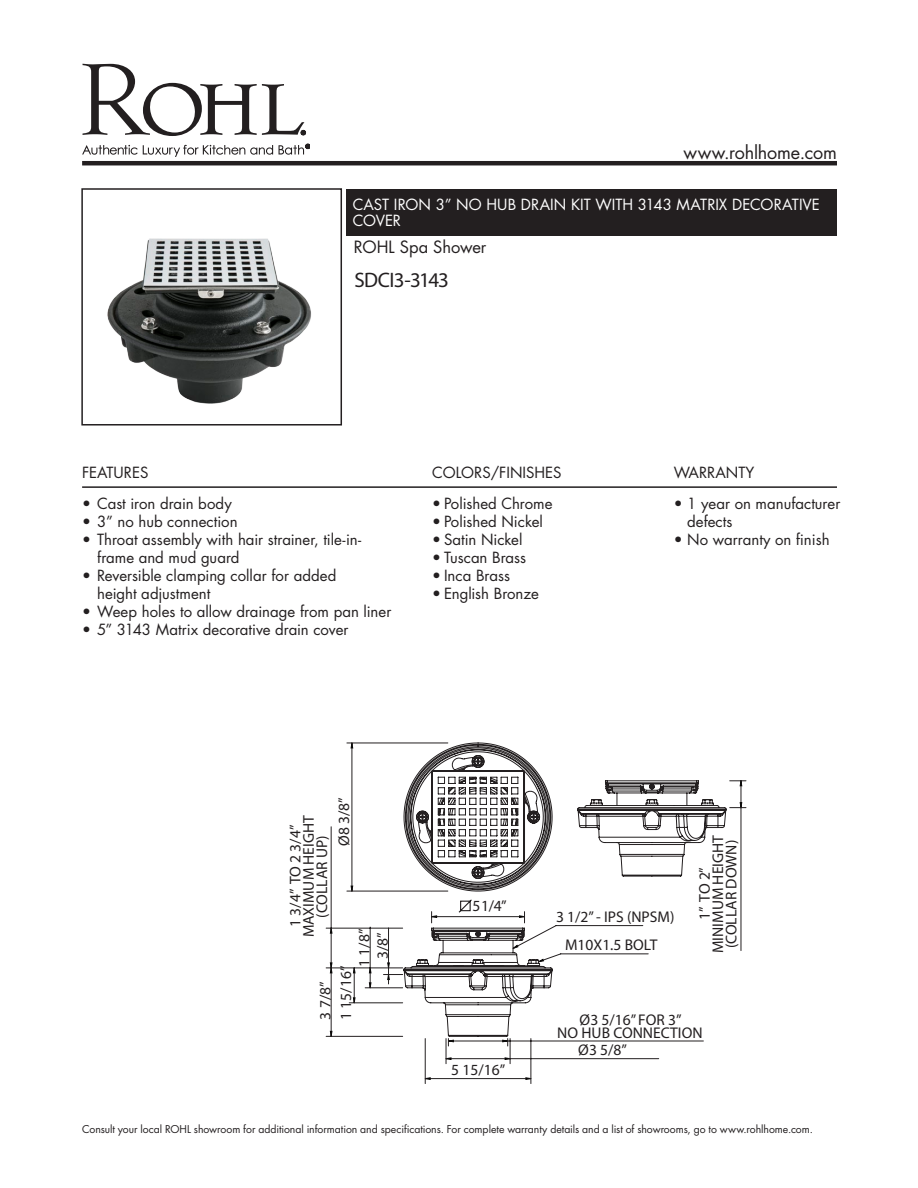
<style>
.page{position:relative;width:918px;height:1188px;background:#fff}
.page>*{position:absolute;margin:0;border:0;box-sizing:border-box;transform-origin:0 0}
.Product_Info_Nest{font:21px "Myriad Pro";letter-spacing:-.035em;color:#231f20}
.t1{font:18px "Futura";letter-spacing:-.005em;color:#231f20}
.t2{font:16.5px "Futura";color:#231f20}
.t3{font:15.6px/13.4px "Myriad Pro";color:#231f20;text-align:center}
.Product_Info_Nest-2{font:15px "Futura";color:#231f20}
.Suggested_Retail_Pri{font:15px "Futura";color:#231f20}
.Product_Title_Bar{font:15px/16.5px "Futura";color:#fff}
.t4{font:10.5px "Futura";letter-spacing:-.005em;color:#231f20}
</style>
<div class="page">
<svg style="left:82px;top:64px;width:224px;height:72px"></svg>
<svg style="left:82px;top:145px;width:191px;height:12px"></svg>
<svg style="left:279px;top:144px;width:31px;height:11px"></svg>
<hr style="left:82px;top:161px;width:755px;height:4px;background:#231f20">
<hr style="left:82px;top:486px;width:755px;height:2px;background:#231f20">
<div style="left:346px;top:189px;width:491px;height:46px;background:#231f20"></div>
<img style="left:107px;top:238px;width:204px;height:166px">
<div style="left:81px;top:188px;width:261px;height:238px;border:2px solid #231f20"></div>
<svg style="left:326px;top:743px;width:420px;height:341px"></svg>
<svg style="left:445px;top:1037px;width:99px;height:23px"></svg>
<svg style="left:330px;top:963px;width:2px;height:10px"></svg>
<svg style="left:403px;top:743px;width:324px;height:294px"></svg>
<svg style="left:431px;top:898px;width:94px;height:20px"></svg>
<p class="t1" style="left:683px;top:140px;width:155px">www.rohlhome.com</p>
<p class="Product_Title_Bar" style="left:353px;top:196px;width:469px">CAST IRON 3” NO HUB DRAIN KIT WITH 3143 MATRIX DECORATIVE<br>COVER</p>
<p class="t2" style="left:354px;top:236px;width:134px">ROHL Spa Shower</p>
<p class="Product_Info_Nest" style="left:354px;top:267px;width:96px">SDCI3-3143</p>
<p class="Product_Info_Nest-2" style="left:82px;top:462px;width:68px">FEATURES</p>
<p class="Product_Info_Nest-2" style="left:82px;top:494px;width:151px">• Cast iron drain body</p>
<p class="Product_Info_Nest-2" style="left:82px;top:512px;width:157px">• 3” no hub connection</p>
<p class="Product_Info_Nest-2" style="left:82px;top:530px;width:281px">• Throat assembly with hair strainer, tile-in-</p>
<p class="Product_Info_Nest-2" style="left:97px;top:548px;width:144px">frame and mud guard</p>
<p class="Product_Info_Nest-2" style="left:82px;top:566px;width:256px">• Reversible clamping collar for added</p>
<p class="Product_Info_Nest-2" style="left:97px;top:584px;width:115px">height adjustment</p>
<p class="Product_Info_Nest-2" style="left:82px;top:602px;width:311px">• Weep holes to allow drainage from pan liner</p>
<p class="Product_Info_Nest-2" style="left:82px;top:620px;width:268px">• 5” 3143 Matrix decorative drain cover</p>
<p class="Product_Info_Nest-2" style="left:432px;top:462px;width:131px">COLORS/FINISHES</p>
<p class="Suggested_Retail_Pri" style="left:432px;top:494px;width:122px">• Polished Chrome</p>
<p class="Suggested_Retail_Pri" style="left:432px;top:512px;width:112px">• Polished Nickel</p>
<p class="Suggested_Retail_Pri" style="left:432px;top:530px;width:92px">• Satin Nickel</p>
<p class="Suggested_Retail_Pri" style="left:432px;top:548px;width:96px">• Tuscan Brass</p>
<p class="Suggested_Retail_Pri" style="left:432px;top:566px;width:80px">• Inca Brass</p>
<p class="Suggested_Retail_Pri" style="left:432px;top:584px;width:109px">• English Bronze</p>
<p class="Product_Info_Nest-2" style="left:674px;top:462px;width:82px">WARRANTY</p>
<p class="Product_Info_Nest-2" style="left:674px;top:494px;width:168px">• 1 year on manufacturer</p>
<p class="Product_Info_Nest-2" style="left:687px;top:512px;width:47px">defects</p>
<p class="Product_Info_Nest-2" style="left:674px;top:530px;width:157px">• No warranty on finish</p>
<p class="t3" style="left:337px;top:846px;width:50px;rotate:-90deg">Ø8 3/8”</p>
<p class="t3" style="left:288px;top:937px;width:124px;rotate:-90deg">1 3/4” TO 2 3/4”<br>MAXIMUM HEIGHT (COLLAR UP)</p>
<p class="t3" style="left:355px;top:967px;width:40px;line-height:18.3px;rotate:-90deg">1 1/8”<br>3/8”</p>
<p class="t3" style="left:315px;top:1020px;width:55px;line-height:20.7px;text-align:left;rotate:-90deg">3 7/8”<br>1 15/16”</p>
<p class="t3" style="left:472px;top:899px;width:36px">51/4”</p>
<p class="t3" style="left:451px;top:1063px;width:55px">5 15/16”</p>
<p class="t3" style="left:556px;top:902px;width:120px;line-height:28px">3 1/2” - IPS (NPSM)<br>M10X1.5 BOLT</p>
<p class="t3" style="left:698px;top:953px;width:119px;rotate:-90deg">1” TO 2”<br>MINIMUM HEIGHT (COLLAR DOWN)</p>
<p class="t3" style="left:557px;top:1013px;width:147px">Ø3 5/16” FOR 3”<br>NO HUB CONNECTION</p>
<p class="t3" style="left:578px;top:1043px;width:50px">Ø3 5/8”</p>
<p class="t4" style="left:82px;top:1121px;width:732px">Consult your local ROHL showroom for additional information and specifications. For complete warranty details and a list of showrooms, go to www.rohlhome.com.</p>
</div>
